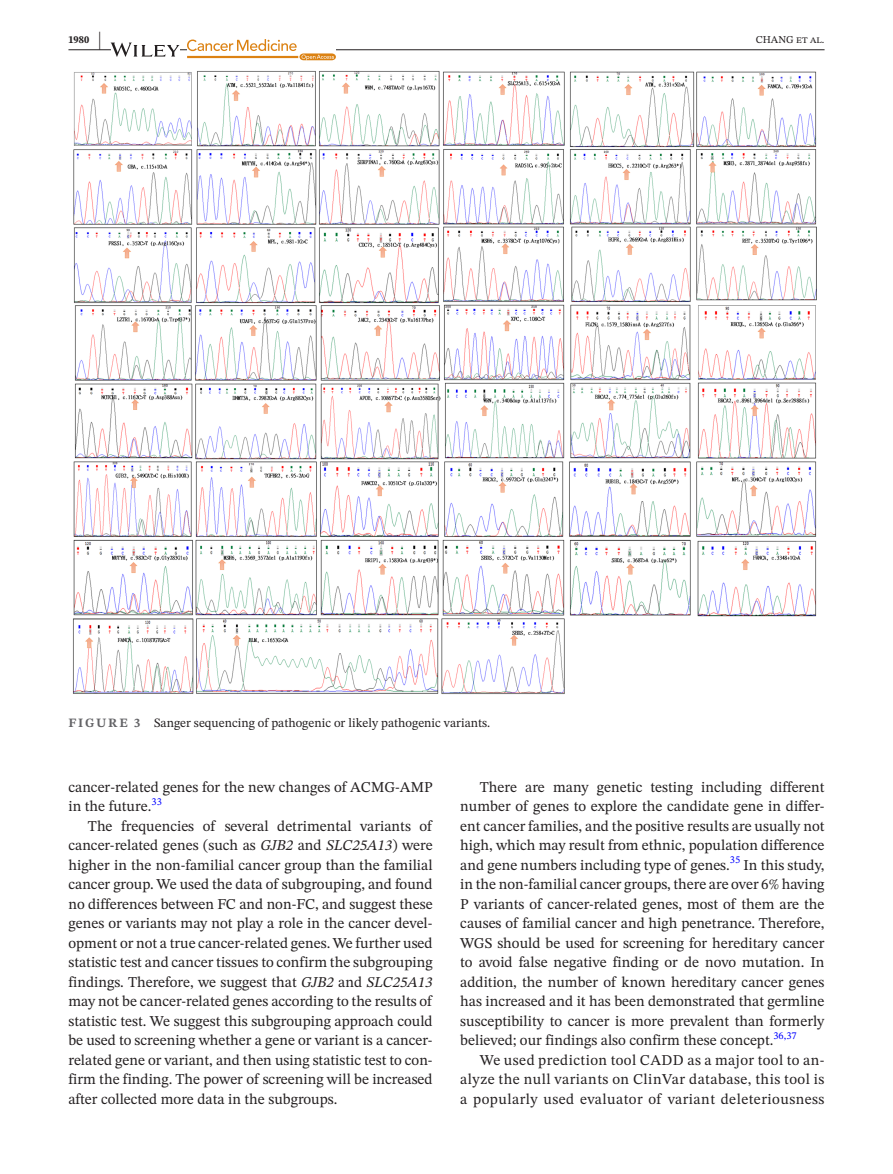
<style>
.page{position:relative;width:893px;height:1174px;background:#fff}
.page>*{position:absolute;margin:0;border:0;box-sizing:border-box;transform-origin:0 0}
.t1{font:15px/19.5px "STIX Two Text";color:#231f20;text-align:justify}
.t2{font:12.75px "STIX Two Text";color:#231f20}
.t3{font:10.5px "STIX Two Text";color:#231f20}
.t4{font:10.5px "STIX Two Text";color:#00f}
.t5{font:700 10.5px "STIX Two Text";color:#231f20}
.s1{font-size:21px}
.s2{font-weight:700;color:#636366}
.s3{font-style:italic}
</style>
<div class="page">
<hr style="left:68px;top:49px;width:756px;height:1px;background:#231f20">
<svg style="left:111px;top:43px;width:68px;height:14px"></svg>
<svg style="left:187px;top:39px;width:149px;height:21px"></svg>
<img style="left:73px;top:71px;width:744px;height:623px">
<p class="t5" style="left:68px;top:32px;width:34px">1980 <span class="s1">|</span></p>
<p class="t3" style="left:756px;top:32px;width:70px">CHANG et al.</p>
<p class="t2" style="left:68px;top:713px;width:423px"><span class="s2">FIGURE 3</span> Sanger sequencing of pathogenic or likely pathogenic variants.</p>
<p class="t1" style="left:68px;top:777px;width:366px">cancer-related genes for the new changes of ACMG-AMP in the future.</p>
<p class="t4" style="left:152px;top:793px;width:12px">33</p>
<p class="t1" style="left:68px;top:816px;width:366px;text-indent:20px">The frequencies of several detrimental variants of cancer-related genes (such as <span class="s3">GJB2</span> and <span class="s3">SLC25A13</span>) were higher in the non-familial cancer group than the familial cancer group. We used the data of subgrouping, and found no differences between FC and non-FC, and suggest these genes or variants may not play a role in the cancer devel&shy;opment or not a true cancer-related genes. We further used statistic test and cancer tissues to confirm the subgrouping findings. Therefore, we suggest that <span class="s3">GJB2</span> and <span class="s3">SLC25A13 </span>may not be cancer-related genes according to the results of statistic test. We suggest this subgrouping approach could be used to screening whether a gene or variant is a cancer&shy;related gene or variant, and then using statistic test to con&shy;firm the finding. The power of screening will be increased after collected more data in the subgroups.</p>
<p class="t1" style="left:460px;top:777px;width:366px;text-indent:20px">There are many genetic testing including different number of genes to explore the candidate gene in differ&shy;ent cancer families, and the positive results are usually not high, which may result from ethnic, population difference and gene numbers including type of genes.</p>
<p class="t4" style="left:730px;top:852px;width:12px">35</p>
<p class="t1" style="left:460px;top:855px;width:366px;text-indent:283px">In this study, in the non-familial cancer groups, there are over 6% having P variants of cancer-related genes, most of them are the causes of familial cancer and high penetrance. Therefore, WGS should be used for screening for hereditary cancer to avoid false negative finding or de novo mutation. In addition, the number of known hereditary cancer genes has increased and it has been demonstrated that germline susceptibility to cancer is more prevalent than formerly believed; our findings also confirm these concept.</p>
<p class="t4" style="left:773px;top:1027px;width:25px">36,37</p>
<p class="t1" style="left:460px;top:1050px;width:366px;text-indent:20px">We used prediction tool CADD as a major tool to an&shy;alyze the null variants on ClinVar database, this tool is a popularly used evaluator of variant deleteriousness</p>
</div>
